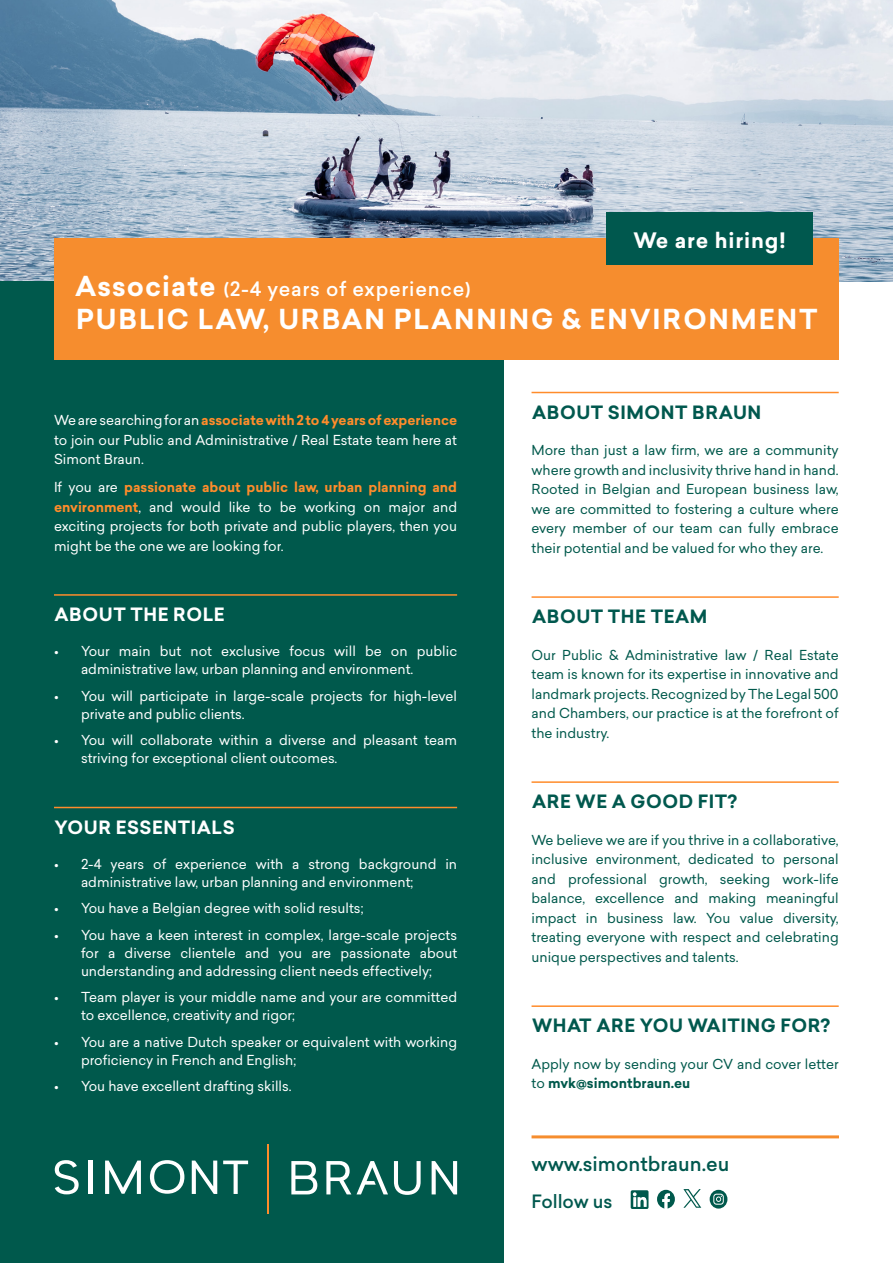
<style>
.page{position:relative;width:893px;height:1263px;background:#fff}
.page>*{position:absolute;margin:0;border:0;box-sizing:border-box;transform-origin:0 0}
.t1{font:700 27px "Sailec";letter-spacing:.07em;color:#fff}
.t2{font:700 20.85px "Sailec";letter-spacing:.04em;color:#fff}
.t3{font:500 19.5px "Sailec";letter-spacing:.04em;color:#fff}
.t4{font:500 19.5px "Sailec";color:#00584e}
.Paragraph_Style_3{font:700 18px "Sailec";letter-spacing:.03em;color:#00584e}
.Paragraph_Style_1{font:700 18px "Sailec";letter-spacing:.03em;color:#fff}
.t5{font:500 18px "Sailec";color:#00584e}
.Paragraph_Style_2{font:13.5px/18px "Sailec";color:#fff}
.t6{font:13.5px/19.5px "Sailec";color:#00594c;text-align:justify}
.s1{font-weight:700;font-size:27px}
.s2{font-weight:700;color:#ff8c2b}
.s3{font-weight:700}
</style>
<div class="page">
<img style="left:0;top:0;width:893px;height:281px">
<div style="left:0;top:281px;width:503px;height:982px;background:#00594c"></div>
<hr style="left:54px;top:594px;width:403px;height:2px;background:#ff8c2b">
<hr style="left:54px;top:807px;width:403px;height:1px;background:#ff8c2b">
<hr style="left:531px;top:392px;width:308px;height:1px;background:#ff8c2b">
<hr style="left:531px;top:596px;width:308px;height:2px;background:#ff8c2b">
<hr style="left:531px;top:781px;width:308px;height:2px;background:#ff8c2b">
<hr style="left:531px;top:1005px;width:308px;height:2px;background:#ff8c2b">
<div style="left:54px;top:238px;width:785px;height:122px;background:#f68d2e"></div>
<div style="left:607px;top:212px;width:206px;height:53px;background:#00584e"></div>
<hr style="left:268px;top:1144px;width:1px;height:69px;background:#ff8c2b">
<hr style="left:88px;top:1160px;width:4px;height:34px;background:#fff">
<svg style="left:105px;top:1160px;width:36px;height:34px"></svg>
<svg style="left:150px;top:1160px;width:34px;height:34px"></svg>
<svg style="left:192px;top:1160px;width:25px;height:34px"></svg>
<svg style="left:223px;top:1160px;width:25px;height:34px"></svg>
<svg style="left:55px;top:1160px;width:24px;height:34px"></svg>
<svg style="left:291px;top:1161px;width:26px;height:33px"></svg>
<svg style="left:394px;top:1161px;width:27px;height:34px"></svg>
<svg style="left:432px;top:1161px;width:25px;height:33px"></svg>
<svg style="left:326px;top:1161px;width:62px;height:33px"></svg>
<hr style="left:531px;top:1135px;width:308px;height:3px;background:#f68d2e">
<svg style="left:657px;top:1190px;width:18px;height:18px"></svg>
<svg style="left:631px;top:1190px;width:17px;height:19px"></svg>
<svg style="left:710px;top:1190px;width:17px;height:18px"></svg>
<svg style="left:683px;top:1189px;width:18px;height:19px"></svg>
<p class="t2" style="left:633px;top:226px;width:154px">We are hiring!</p>
<p class="t3" style="left:75px;top:275px;width:397px"><span class="s1">Associate</span> (2-4 years of experience)</p>
<p class="t1" style="left:76px;top:300px;width:743px">PUBLIC LAW, URBAN PLANNING &amp; ENVIRONMENT</p>
<p class="Paragraph_Style_2" style="left:54px;top:410px;width:405px;line-height:19.5px;text-align:justify">We are searching for an <span class="s2">associate with 2 to 4 years of experience </span>to join our Public and Administrative / Real Estate team here at Simont Braun.</p>
<p class="Paragraph_Style_2" style="left:54px;top:477px;width:405px;line-height:19.5px;text-align:justify">If you are <span class="s2">passionate about public law, urban planning and environment</span>, and would like to be working on major and exciting projects for both private and public players, then you might be the one we are looking for.</p>
<p class="Paragraph_Style_1" style="left:55px;top:602px;width:172px">ABOUT THE ROLE</p>
<p class="Paragraph_Style_2" style="left:81px;top:642px;width:378px;text-indent:-27px">• Your main but not exclusive focus will be on public administrative law, urban planning and environment.</p>
<p class="Paragraph_Style_2" style="left:81px;top:687px;width:378px;text-indent:-27px">• You will participate in large-scale projects for high-level private and public clients.</p>
<p class="Paragraph_Style_2" style="left:81px;top:731px;width:378px;text-indent:-27px">• You will collaborate within a diverse and pleasant team striving for exceptional client outcomes.</p>
<p class="Paragraph_Style_1" style="left:55px;top:814px;width:182px">YOUR ESSENTIALS</p>
<p class="Paragraph_Style_2" style="left:81px;top:855px;width:378px;text-indent:-27px">• 2-4 years of experience with a strong background in administrative law, urban planning and environment;</p>
<p class="Paragraph_Style_2" style="left:54px;top:899px;width:311px">• You have a Belgian degree with solid results;</p>
<p class="Paragraph_Style_2" style="left:81px;top:926px;width:378px;text-align:justify;text-indent:-27px">• You have a keen interest in complex, large-scale projects for a diverse clientele and you are passionate about understanding and addressing client needs effectively;</p>
<p class="Paragraph_Style_2" style="left:81px;top:988px;width:378px;text-indent:-27px">• Team player is your middle name and your are committed to excellence, creativity and rigor;</p>
<p class="Paragraph_Style_2" style="left:81px;top:1033px;width:378px;text-indent:-27px">• You are a native Dutch speaker or equivalent with working proficiency in French and English;</p>
<p class="Paragraph_Style_2" style="left:54px;top:1077px;width:239px">• You have excellent drafting skills.</p>
<p class="Paragraph_Style_3" style="left:532px;top:399px;width:231px">ABOUT SIMONT BRAUN</p>
<p class="t6" style="left:531px;top:440px;width:309px">More than just a law firm, we are a community where growth and inclusivity thrive hand in hand.<br>Rooted in Belgian and European business law, we are committed to fostering a culture where every member of our team can fully embrace their potential and be valued for who they are.</p>
<p class="Paragraph_Style_3" style="left:532px;top:604px;width:177px">ABOUT THE TEAM</p>
<p class="t6" style="left:531px;top:645px;width:309px">Our Public &amp; Administrative law / Real Estate team is known for its expertise in innovative and landmark projects. Recognized by The Legal 500 and Chambers, our practice is at the forefront of the industry.</p>
<p class="Paragraph_Style_3" style="left:532px;top:789px;width:206px">ARE WE A GOOD FIT?</p>
<p class="t6" style="left:531px;top:830px;width:309px">We believe we are if you thrive in a collaborative, inclusive environment, dedicated to personal and professional growth, seeking work-life balance, excellence and making meaningful impact in business law. You value diversity, treating everyone with respect and celebrating unique perspectives and talents.</p>
<p class="Paragraph_Style_3" style="left:532px;top:1013px;width:300px">WHAT ARE YOU WAITING FOR?</p>
<p class="t6" style="left:531px;top:1054px;width:309px">Apply now by sending your CV and cover letter to <span class="s3">mvk@simontbraun.eu</span></p>
<p class="t4" style="left:531px;top:1150px;width:199px">www.simontbraun.eu</p>
<p class="t5" style="left:531px;top:1189px;width:83px">Follow us</p>
</div>
